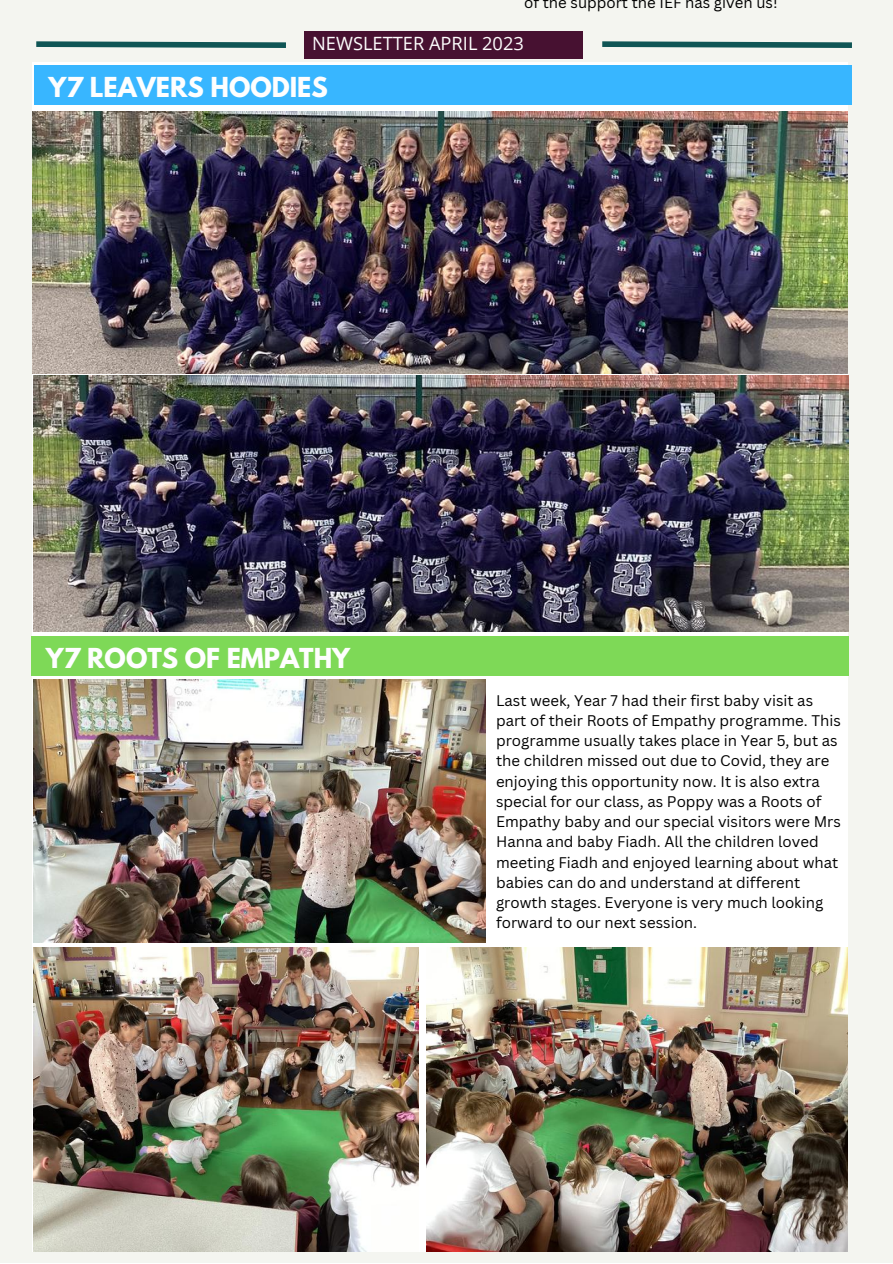
<style>
.page{position:relative;width:893px;height:1264px;background:#fff}
.page>*{position:absolute;margin:0;border:0;box-sizing:border-box;transform-origin:0 0}
.t1{font:700 24.3px "League Spartan";color:#fefefe}
.t2{font:18.3px "Open Sans";color:#fefefe}
.t3{font:15px/20.2px "Canva Sans";color:#000}
</style>
<div class="page">
<div style="left:0;top:0;width:892px;height:1262px;background:#f4f5f0"></div>
<div style="left:32px;top:63px;width:815px;height:1188px;background:#fff"></div>
<div style="left:304px;top:31px;width:279px;height:27px;background:#471131"></div>
<svg style="left:36px;top:41px;width:250px;height:7px"></svg>
<svg style="left:602px;top:41px;width:250px;height:7px"></svg>
<svg style="left:418px;top:1045px;width:1px;height:29px"></svg>
<div style="left:34px;top:65px;width:817px;height:39px;background:#38b6ff"></div>
<img style="left:32px;top:111px;width:815px;height:262px">
<img style="left:426px;top:947px;width:421px;height:304px">
<div style="left:31px;top:636px;width:817px;height:39px;background:#7ed957"></div>
<img style="left:34px;top:679px;width:452px;height:263px">
<img style="left:34px;top:947px;width:384px;height:304px">
<img style="left:34px;top:375px;width:814px;height:256px">
<p class="t3" style="left:524px;top:-8px;width:255px">of the support the IEF has given us!</p>
<p class="t2" style="left:312px;top:31px;width:213px">NEWSLETTER APRIL 2023</p>
<h1 class="t1" style="left:49px;top:75px;width:281px">Y7 LEAVERS HOODIES</h1>
<h1 class="t1" style="left:46px;top:646px;width:306px">Y7 ROOTS OF EMPATHY</h1>
<p class="t3" style="left:496px;top:689px;width:346px">Last week, Year 7 had their first baby visit as part of their Roots of Empathy programme. This programme usually takes place in Year 5, but as the children missed out due to Covid, they are enjoying this opportunity now. It is also extra special for our class, as Poppy was a Roots of Empathy baby and our special visitors were Mrs Hanna and baby Fiadh. All the children loved meeting Fiadh and enjoyed learning about what babies can do and understand at different growth stages. Everyone is very much looking forward to our next session.</p>
</div>
